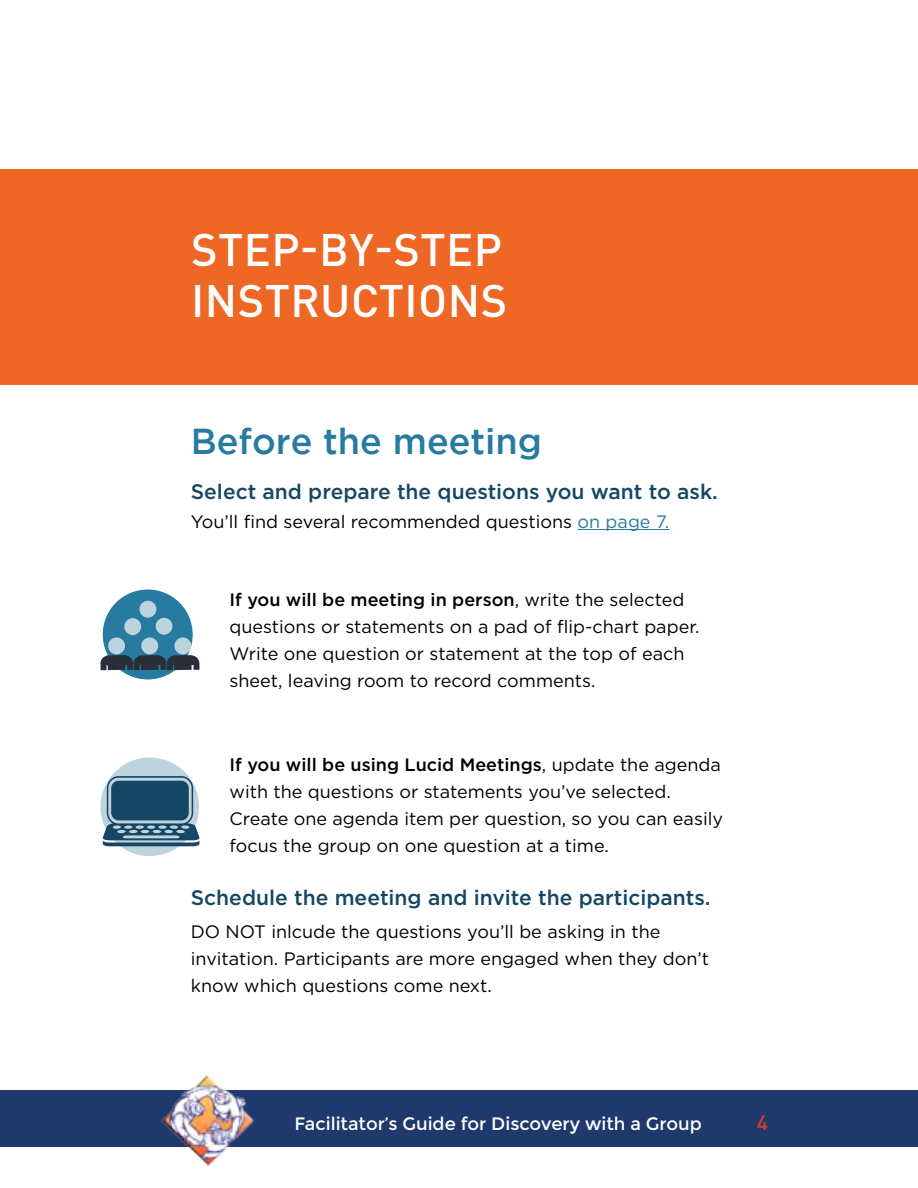
<style>
.page{position:relative;width:918px;height:1188px;background:#fff}
.page>*{position:absolute;margin:0;border:0;box-sizing:border-box;transform-origin:0 0}
.t1{font:500 45px/51px "DIN Pro";letter-spacing:.01em;color:#fff}
.t2{font:500 36px "Gotham";color:#287ba0}
.t3{font:500 21px "Gotham";color:#154663}
.t4{font:500 21px "DIN";color:#d73b27}
.t5{font:18px/27px "Gotham";color:#000}
.t6{font:18px "Montserrat";color:#fff}
.s1{color:#287ba0}
.s2{font-weight:500}
</style>
<div class="page">
<div style="left:0;top:1090px;width:918px;height:58px;background:#20396d"></div>
<img style="left:160px;top:1076px;width:94px;height:90px">
<div style="left:0;top:170px;width:918px;height:216px;background:#ef6724"></div>
<hr style="left:578px;top:529px;width:91px;height:1px;background:#287ba0">
<div style="left:103px;top:590px;width:90px;height:89px;background:#287ba0;border-radius:50%"></div>
<svg style="left:100px;top:601px;width:99px;height:69px"></svg>
<div style="left:101px;top:758px;width:98px;height:98px;background:#bdd4de;border-radius:50%"></div>
<svg style="left:102px;top:776px;width:98px;height:70px"></svg>
<h1 class="t1" style="left:191px;top:222px;width:318px">STEP-BY-STEP<br>INSTRUCTIONS</h1>
<h2 class="t2" style="left:191px;top:421px;width:353px">Before the meeting</h2>
<p class="t3" style="left:191px;top:480px;width:529px">Select and prepare the questions you want to ask.</p>
<p class="t5" style="left:191px;top:507px;width:480px">You’ll find several recommended questions <span class="s1">on page 7.</span></p>
<p class="t5" style="left:230px;top:585px;width:471px"><span class="s2">If you will be meeting in person</span>, write the selected questions or statements on a pad of flip-chart paper.<br>Write one question or statement at the top of each sheet, leaving room to record comments.</p>
<p class="t5" style="left:230px;top:750px;width:495px"><span class="s2">If you will be using Lucid Meetings</span>, update the agenda with the questions or statements you’ve selected.<br>Create one agenda item per question, so you can easily focus the group on one question at a time.</p>
<p class="t3" style="left:191px;top:886px;width:521px">Schedule the meeting and invite the participants.</p>
<p class="t5" style="left:191px;top:918px;width:520px">DO NOT inlcude the questions you’ll be asking in the invitation. Participants are more engaged when they don’t know which questions come next.</p>
<p class="t6" style="left:294px;top:1113px;width:409px">Facilitator’s Guide for Discovery with a Group</p>
<p class="t4" style="left:757px;top:1109px;width:13px">4</p>
</div>
